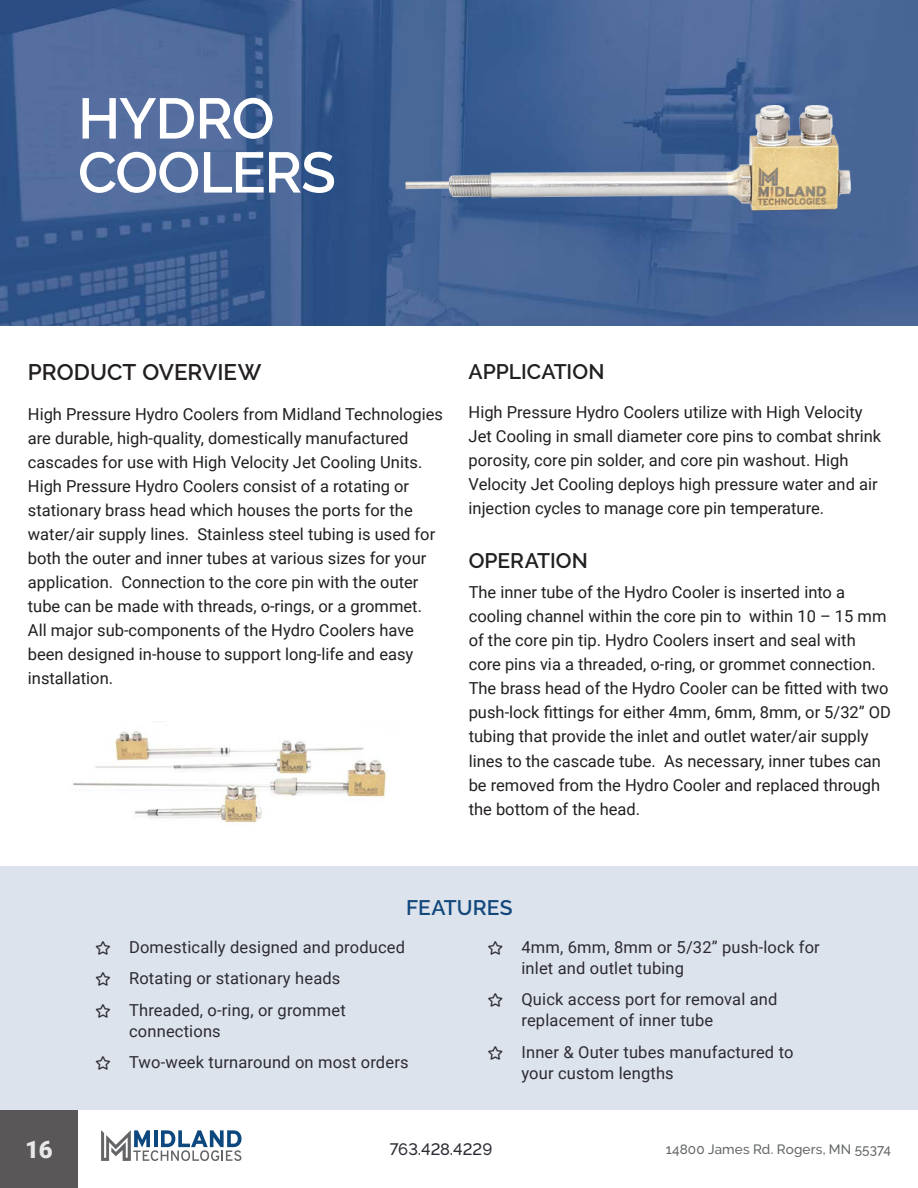
<style>
.page{position:relative;width:918px;height:1188px;background:#fff}
.page>*{position:absolute;margin:0;border:0;box-sizing:border-box;transform-origin:0 0}
.Chapter_Header_Right{font:600 57px "Raleway";letter-spacing:-.02em;color:#fff}
.t1{font:900 24px "Roboto";color:#e8e8e8}
.White_Lead_Header{font:600 22.5px "Raleway";color:#231f20}
.Blue_Header{font:600 21px "Raleway";color:#221f1f}
.Grey_Header{font:600 21px "Raleway";letter-spacing:.005em;color:#13487d}
.White_Lead_Copy{font:16.5px/24px "Roboto";color:#231f20}
.t2{font:16.5px/21px "Roboto";letter-spacing:.01em;color:#2d2a33}
.t3{font:500 16.5px "Raleway";letter-spacing:.005em;color:#2d2a33}
.t4{font:500 13.5px "Raleway";letter-spacing:.01em;color:#636667}
</style>
<div class="page">
<img style="left:0;top:0;width:918px;height:325px">
<div style="left:0;top:866px;width:918px;height:244px;background:#dce3ec"></div>
<img style="left:73px;top:721px;width:314px;height:102px">
<img style="left:390px;top:90px;width:486px;height:141px">
<svg style="left:101px;top:1130px;width:141px;height:31px"></svg>
<div style="left:0;top:1110px;width:78px;height:78px;background:#595757"></div>
<p class="Chapter_Header_Right" style="left:78px;top:86px;width:198px">HYDRO</p>
<p class="Chapter_Header_Right" style="left:78px;top:140px;width:259px">COOLERS</p>
<p class="White_Lead_Header" style="left:28px;top:360px;width:235px">PRODUCT OVERVIEW</p>
<p class="White_Lead_Copy" style="left:28px;top:401px;width:417px">High Pressure Hydro Coolers from Midland Technologies are durable, high-quality, domestically manufactured cascades for use with High Velocity Jet Cooling Units.<br>High Pressure Hydro Coolers consist of a rotating or stationary brass head which houses the ports for the water/air supply lines. Stainless steel tubing is used for both the outer and inner tubes at various sizes for your application. Connection to the core pin with the outer tube can be made with threads, o-rings, or a grommet.<br>All major sub-components of the Hydro Coolers have been designed in-house to support long-life and easy installation.</p>
<p class="Blue_Header" style="left:469px;top:360px;width:137px">APPLICATION</p>
<p class="White_Lead_Copy" style="left:469px;top:400px;width:414px">High Pressure Hydro Coolers utilize with High Velocity Jet Cooling in small diameter core pins to combat shrink porosity, core pin solder, and core pin washout. High Velocity Jet Cooling deploys high pressure water and air injection cycles to manage core pin temperature.</p>
<p class="Blue_Header" style="left:469px;top:549px;width:121px">OPERATION</p>
<p class="White_Lead_Copy" style="left:469px;top:580px;width:424px">The inner tube of the Hydro Cooler is inserted into a cooling channel within the core pin to within 10 – 15 mm of the core pin tip. Hydro Coolers insert and seal with core pins via a threaded, o-ring, or grommet connection.<br>The brass head of the Hydro Cooler can be fitted with two push-lock fittings for either 4mm, 6mm, 8mm, or 5/32” OD tubing that provide the inlet and outlet water/air supply lines to the cascade tube. As necessary, inner tubes can be removed from the Hydro Cooler and replaced through the bottom of the head.</p>
<p class="Grey_Header" style="left:406px;top:895px;width:108px">FEATURES</p>
<p class="t2" style="left:129px;top:936px;width:278px">Domestically designed and produced</p>
<p class="t2" style="left:129px;top:967px;width:213px">Rotating or stationary heads</p>
<p class="t2" style="left:129px;top:999px;width:218px">Threaded, o-ring, or grommet connections</p>
<p class="t2" style="left:129px;top:1051px;width:281px">Two-week turnaround on most orders</p>
<p class="t2" style="left:521px;top:936px;width:300px">4mm, 6mm, 8mm or 5/32” push-lock for inlet and outlet tubing</p>
<p class="t2" style="left:521px;top:988px;width:258px">Quick access port for removal and replacement of inner tube</p>
<p class="t2" style="left:521px;top:1041px;width:274px">Inner &amp; Outer tubes manufactured to your custom lengths</p>
<h2 class="t1" style="left:25px;top:1133px;width:29px">16</h2>
<p class="t3" style="left:390px;top:1140px;width:104px">763.428.4229</p>
<p class="t4" style="left:666px;top:1141px;width:227px">14800 James Rd. Rogers, MN 55374</p>
</div>
